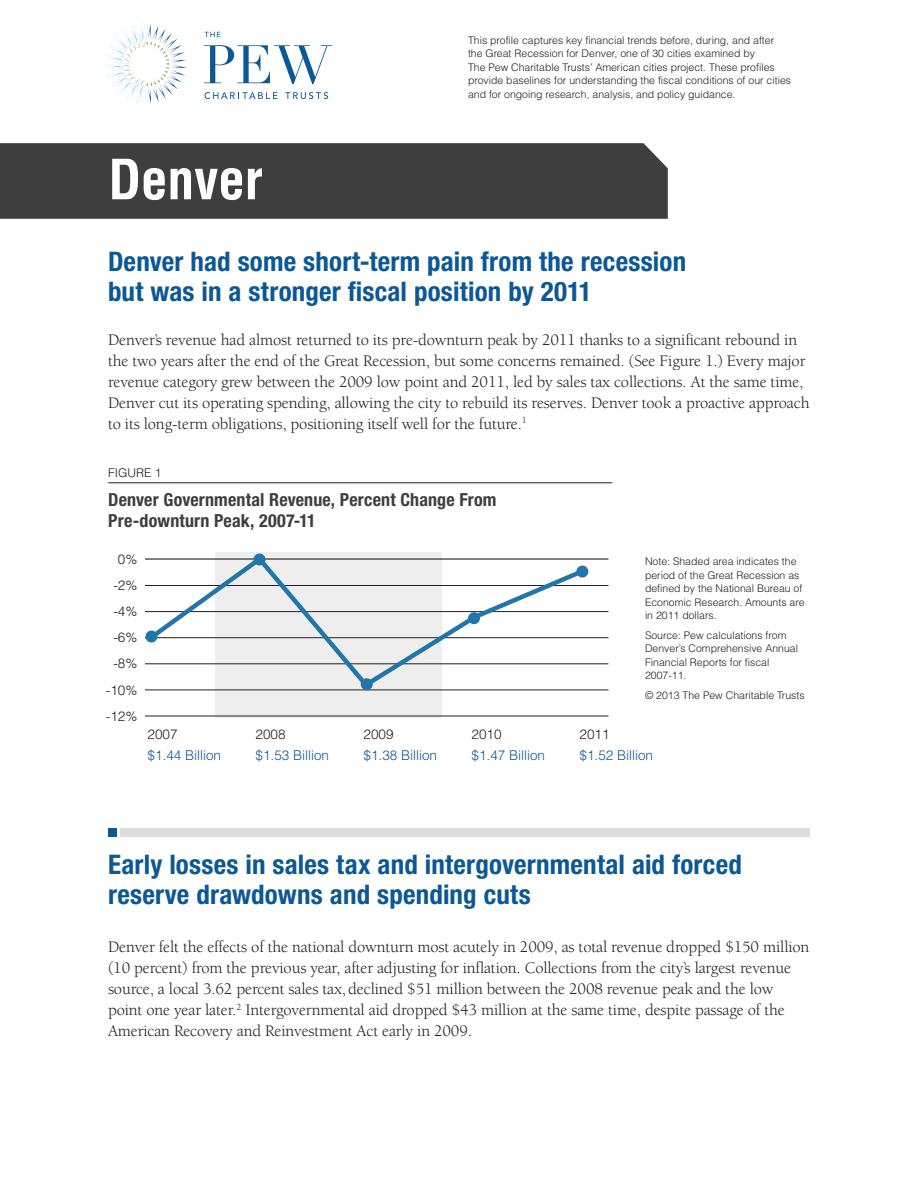
<style>
.page{position:relative;width:918px;height:1188px;background:#fff}
.page>*{position:absolute;margin:0;border:0;box-sizing:border-box;transform-origin:0 0}
.t1{font:700 condensed 54px "Helvetica LT Std";letter-spacing:-.01em;color:#fff}
.Section_Headlines{font:700 condensed 27px/30px "Helvetica Neue LT Std";letter-spacing:.01em;color:#0c5896}
.t2{font:700 condensed 18px/21px "Helvetica Neue LT Std";letter-spacing:.01em;color:#3e3e3f}
.Body_Copy{font:16.5px/21px "Berkeley Std";letter-spacing:-.01em;color:#231f20}
.t3{font:300 13.5px "Helvetica LT Std";color:#0c5896}
.t4{font:300 13.5px "Helvetica LT Std";color:#231f20}
.t5{font:300 12px "Helvetica LT Std";color:#231f20}
.t6{font:300 10.5px/13.5px "Helvetica LT Std";color:#231f20}
</style>
<div class="page">
<div style="left:215px;top:553px;width:227px;height:165px;background:#eeeeef"></div>
<hr style="left:145px;top:558px;width:463px;height:2px;background:#231f20">
<hr style="left:145px;top:585px;width:463px;height:1px;background:#231f20">
<hr style="left:145px;top:611px;width:463px;height:1px;background:#231f20">
<hr style="left:145px;top:637px;width:463px;height:1px;background:#231f20">
<hr style="left:145px;top:664px;width:463px;height:1px;background:#231f20">
<hr style="left:145px;top:690px;width:463px;height:1px;background:#231f20">
<hr style="left:145px;top:716px;width:463px;height:1px;background:#231f20">
<svg style="left:145px;top:553px;width:444px;height:138px"></svg>
<div style="left:0;top:143px;width:668px;height:76px;background:#3e3e3f"></div>
<hr style="left:108px;top:483px;width:504px;height:1px;background:#231f20">
<svg style="left:105px;top:23px;width:82px;height:81px"></svg>
<svg style="left:204px;top:45px;width:128px;height:39px"></svg>
<svg style="left:204px;top:92px;width:74px;height:7px"></svg>
<svg style="left:285px;top:92px;width:43px;height:7px"></svg>
<svg style="left:205px;top:32px;width:16px;height:5px"></svg>
<div style="left:121px;top:828px;width:689px;height:9px;background:#dcdddf"></div>
<div style="left:108px;top:828px;width:9px;height:9px;background:#0c5896"></div>
<div style="left:145px;top:631px;width:12px;height:12px;background:#2275a9;border-radius:50%"></div>
<div style="left:254px;top:554px;width:12px;height:12px;background:#2275a9;border-radius:50%"></div>
<div style="left:361px;top:678px;width:12px;height:12px;background:#2275a9;border-radius:50%"></div>
<div style="left:468px;top:612px;width:12px;height:12px;background:#2275a9;border-radius:50%"></div>
<div style="left:576px;top:566px;width:12px;height:12px;background:#2275a9;border-radius:50%"></div>
<p class="t1" style="left:108px;top:146px;width:156px">Denver</p>
<p class="t6" style="left:468px;top:33px;width:325px">This profile captures key financial trends before, during, and after the Great Recession for Denver, one of 30 cities examined by<br>The Pew Charitable Trusts’ American cities project. These profiles provide baselines for understanding the fiscal conditions of our cities and for ongoing research, analysis, and policy guidance.</p>
<p class="Section_Headlines" style="left:108px;top:246px;width:580px">Denver had some short-term pain from the recession but was in a stronger fiscal position by 2011</p>
<p class="Body_Copy" style="left:108px;top:329px;width:703px">Denver’s revenue had almost returned to its pre-downturn peak by 2011 thanks to a significant rebound in the two years after the end of the Great Recession, but some concerns remained. (See Figure 1.) Every major revenue category grew between the 2009 low point and 2011, led by sales tax collections. At the same time, Denver cut its operating spending, allowing the city to rebuild its reserves. Denver took a proactive approach to its long-term obligations, positioning itself well for the future.<sup>1</sup></p>
<h1 class="t5" style="left:108px;top:465px;width:55px">FIGURE 1</h1>
<h1 class="t2" style="left:108px;top:489px;width:390px">Denver Governmental Revenue, Percent Change From<br>Pre-downturn Peak, 2007-11</h1>
<h1 class="t4" style="left:118px;top:551px;width:21px">0%</h1>
<h1 class="t4" style="left:113px;top:577px;width:26px">-2%</h1>
<h1 class="t4" style="left:113px;top:603px;width:26px">-4%</h1>
<h1 class="t4" style="left:113px;top:629px;width:26px">-6%</h1>
<h1 class="t4" style="left:113px;top:655px;width:26px">-8%</h1>
<h1 class="t4" style="left:106px;top:681px;width:33px">-10%</h1>
<h1 class="t4" style="left:106px;top:707px;width:33px">-12%</h1>
<p class="t6" style="left:645px;top:555px;width:161px">Note: Shaded area indicates the period of the Great Recession as defined by the National Bureau of<br>Economic Research. Amounts are in 2011 dollars.</p>
<p class="t6" style="left:645px;top:628px;width:155px">Source: Pew calculations from<br>Denver’s Comprehensive Annual<br>Financial Reports for fiscal<br>2007-11.</p>
<p class="t6" style="left:645px;top:688px;width:161px">© 2013 The Pew Charitable Trusts</p>
<h1 class="t4" style="left:148px;top:726px;width:32px">2007</h1>
<h1 class="t4" style="left:256px;top:726px;width:32px">2008</h1>
<h1 class="t4" style="left:364px;top:726px;width:32px">2009</h1>
<h1 class="t4" style="left:472px;top:726px;width:32px">2010</h1>
<h1 class="t4" style="left:580px;top:726px;width:32px">2011</h1>
<h1 class="t3" style="left:148px;top:747px;width:75px">$1.44 Billion</h1>
<h1 class="t3" style="left:256px;top:747px;width:75px">$1.53 Billion</h1>
<h1 class="t3" style="left:364px;top:747px;width:75px">$1.38 Billion</h1>
<h1 class="t3" style="left:472px;top:747px;width:75px">$1.47 Billion</h1>
<h1 class="t3" style="left:580px;top:747px;width:75px">$1.52 Billion</h1>
<h1 class="Section_Headlines" style="left:108px;top:849px;width:635px">Early losses in sales tax and intergovernmental aid forced reserve drawdowns and spending cuts</h1>
<p class="Body_Copy" style="left:108px;top:937px;width:703px">Denver felt the effects of the national downturn most acutely in 2009, as total revenue dropped $150 million (10 percent) from the previous year, after adjusting for inflation. Collections from the city’s largest revenue source, a local 3.62 percent sales tax, declined $51 million between the 2008 revenue peak and the low point one year later.<sup>2</sup> Intergovernmental aid dropped $43 million at the same time, despite passage of the American Recovery and Reinvestment Act early in 2009.</p>
</div>
